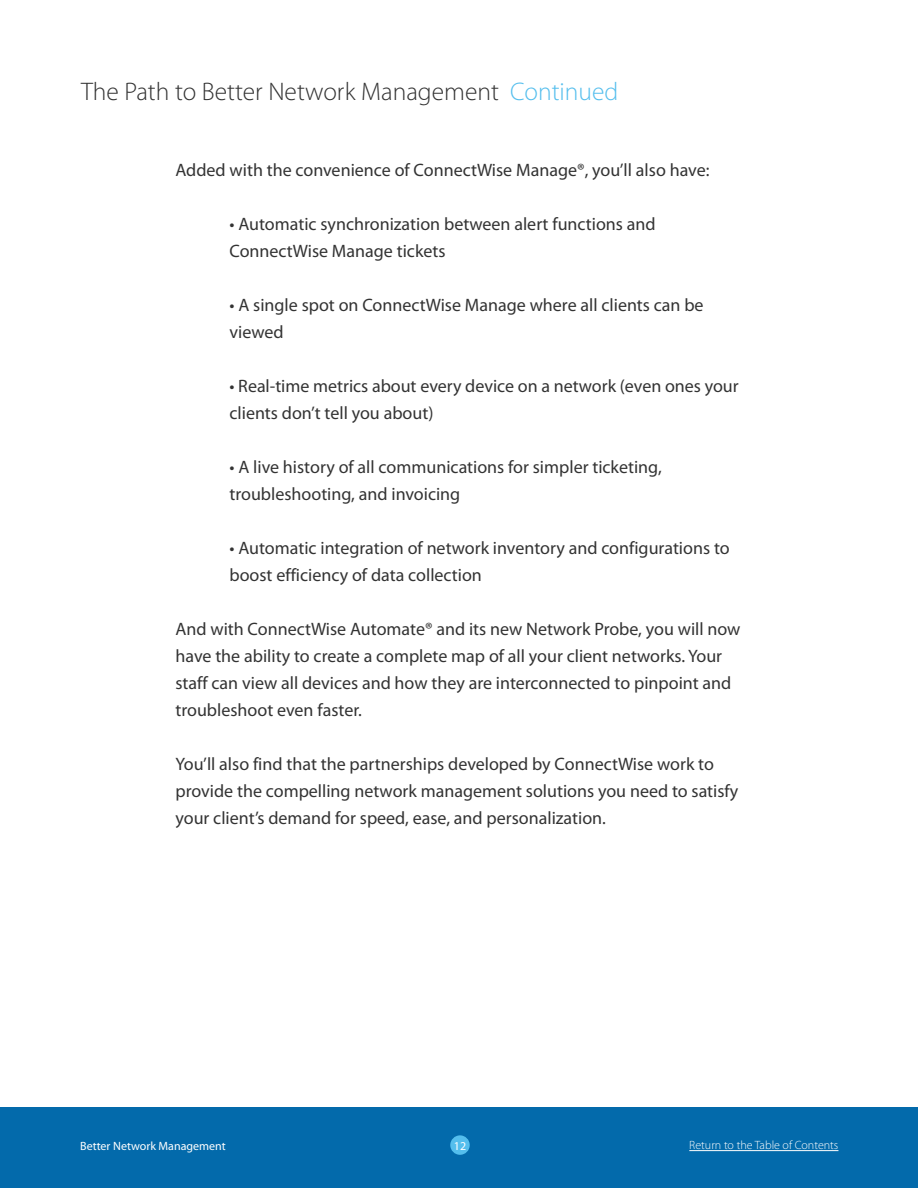
<style>
.page{position:relative;width:918px;height:1188px;background:#fff}
.page>*{position:absolute;margin:0;border:0;box-sizing:border-box;transform-origin:0 0}
.t1{font:300 25.5px "Myriad Pro";color:#333}
.t2{font:18px/27px "Myriad Pro";color:#333}
.t3{font:300 12px "Myriad Pro";color:#fff}
.t4{font:12px "Myriad Pro";color:#fff}
.s1{color:#54beed}
</style>
<div class="page">
<div style="left:0;top:1107px;width:918px;height:81px;background:#036aab"></div>
<hr style="left:689px;top:1150px;width:149px;height:1px;background:#fff">
<div style="left:450px;top:1135px;width:20px;height:20px;background:#54beed;border-radius:50%"></div>
<h1 class="t1" style="left:81px;top:76px;width:539px">The Path to Better Network Management <span class="s1">Continued</span></h1>
<p class="t2" style="left:176px;top:156px;width:535px">Added with the convenience of ConnectWise Manage®, you’ll also have:</p>
<p class="t2" style="left:230px;top:210px;width:428px">• Automatic synchronization between alert functions and<br>ConnectWise Manage tickets</p>
<p class="t2" style="left:230px;top:291px;width:476px">• A single spot on ConnectWise Manage where all clients can be viewed</p>
<p class="t2" style="left:230px;top:372px;width:511px">• Real-time metrics about every device on a network (even ones your clients don’t tell you about)</p>
<p class="t2" style="left:230px;top:453px;width:434px">• A live history of all communications for simpler ticketing, troubleshooting, and invoicing</p>
<p class="t2" style="left:230px;top:534px;width:502px">• Automatic integration of network inventory and configurations to boost efficiency of data collection</p>
<p class="t2" style="left:176px;top:615px;width:567px">And with ConnectWise Automate® and its new Network Probe, you will now have the ability to create a complete map of all your client networks. Your staff can view all devices and how they are interconnected to pinpoint and troubleshoot even faster.</p>
<p class="t2" style="left:176px;top:750px;width:564px">You’ll also find that the partnerships developed by ConnectWise work to provide the compelling network management solutions you need to satisfy your client’s demand for speed, ease, and personalization.</p>
<p class="t4" style="left:80px;top:1139px;width:147px">Better Network Management</p>
<p class="t4" style="left:454px;top:1138px;width:14px">12</p>
<p class="t3" style="left:689px;top:1138px;width:151px">Return to the Table of Contents</p>
</div>
